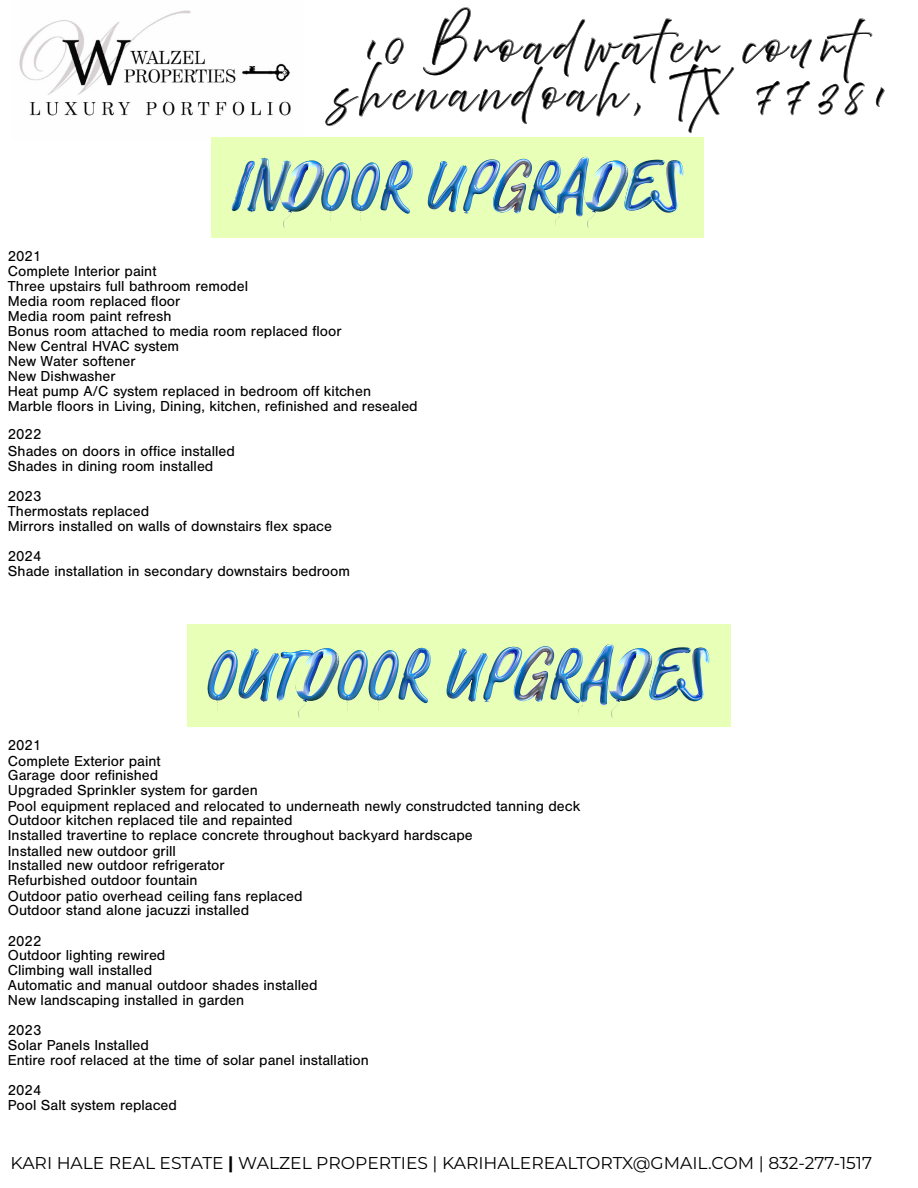
<style>
.page{position:relative;width:918px;height:1188px;background:#fff}
.page>*{position:absolute;margin:0;border:0;box-sizing:border-box;transform-origin:0 0}
.t1{font:39.6px/47.5px "Abovethe Beyond Script";letter-spacing:.16em;color:#000;text-align:right}
.t2{font:17.1px "Montserrat";color:#000}
.t3{font:15px/15px "Nimbus San";color:#000}
.s1{font-weight:700}
</style>
<div class="page">
<img style="left:19px;top:10px;width:272px;height:130px">
<div style="left:212px;top:137px;width:492px;height:100px;background:#e8ffb8"></div>
<img style="left:211px;top:144px;width:1px;height:85px">
<img style="left:231px;top:160px;width:28px;height:53px">
<img style="left:259px;top:157px;width:35px;height:71px">
<img style="left:294px;top:160px;width:30px;height:52px">
<img style="left:324px;top:162px;width:30px;height:58px">
<img style="left:354px;top:160px;width:50px;height:60px">
<img style="left:404px;top:160px;width:34px;height:54px">
<img style="left:438px;top:161px;width:32px;height:53px">
<img style="left:470px;top:159px;width:32px;height:54px">
<img style="left:502px;top:158px;width:29px;height:56px">
<img style="left:531px;top:160px;width:32px;height:66px">
<img style="left:563px;top:156px;width:38px;height:72px">
<img style="left:601px;top:160px;width:22px;height:52px">
<img style="left:623px;top:159px;width:61px;height:54px">
<div style="left:187px;top:624px;width:544px;height:103px;background:#e8ffb8"></div>
<img style="left:207px;top:663px;width:8px;height:37px">
<img style="left:215px;top:650px;width:34px;height:60px">
<img style="left:249px;top:648px;width:25px;height:54px">
<img style="left:274px;top:649px;width:34px;height:69px">
<img style="left:308px;top:648px;width:31px;height:53px">
<img style="left:339px;top:650px;width:32px;height:60px">
<img style="left:371px;top:647px;width:51px;height:63px">
<img style="left:422px;top:647px;width:35px;height:57px">
<img style="left:457px;top:648px;width:33px;height:54px">
<img style="left:490px;top:646px;width:34px;height:56px">
<img style="left:524px;top:646px;width:29px;height:56px">
<img style="left:553px;top:647px;width:33px;height:67px">
<img style="left:586px;top:644px;width:39px;height:74px">
<img style="left:625px;top:648px;width:24px;height:53px">
<img style="left:649px;top:647px;width:61px;height:55px">
<svg style="left:325px;top:7px;width:560px;height:126px"></svg>
<h1 class="t1" style="left:335px;top:21px;width:558px">10 Broadwater court shenandoah, TX 77381</h1>
<p class="t3" style="left:8px;top:249px;width:411px">2021<br>Complete Interior paint<br>Three upstairs full bathroom remodel<br>Media room replaced floor<br>Media room paint refresh<br>Bonus room attached to media room replaced floor<br>New Central HVAC system<br>New Water softener<br>New Dishwasher<br>Heat pump A/C system replaced in bedroom off kitchen<br>Marble floors in Living, Dining, kitchen, refinished and resealed</p>
<p class="t3" style="left:8px;top:425px;width:229px;line-height:17.4px">2022<br>Shades on doors in office installed</p>
<p class="t3" style="left:8px;top:452px;width:207px;line-height:29.8px">Shades in dining room installed<br>2023</p>
<p class="t3" style="left:8px;top:504px;width:326px">Thermostats replaced<br>Mirrors installed on walls of downstairs flex space</p>
<p class="t3" style="left:8px;top:549px;width:344px">2024<br>Shade installation in secondary downstairs bedroom</p>
<p class="t3" style="left:8px;top:738px;width:574px">2021<br>Complete Exterior paint<br>Garage door refinished<br>Upgraded Sprinkler system for garden<br>Pool equipment replaced and relocated to underneath newly construdcted tanning deck Outdoor kitchen replaced tile and repainted<br>Installed travertine to replace concrete throughout backyard hardscape<br>Installed new outdoor grill<br>Installed new outdoor refrigerator<br>Refurbished outdoor fountain<br>Outdoor patio overhead ceiling fans replaced<br>Outdoor stand alone jacuzzi installed</p>
<p class="t3" style="left:8px;top:933px;width:311px">2022<br>Outdoor lighting rewired<br>Climbing wall installed<br>Automatic and manual outdoor shades installed<br>New landscaping installed in garden</p>
<p class="t3" style="left:8px;top:1023px;width:362px">2023<br>Solar Panels Installed<br>Entire roof relaced at the time of solar panel installation</p>
<p class="t3" style="left:8px;top:1083px;width:171px">2024<br>Pool Salt system replaced</p>
<p class="t2" style="left:11px;top:1151px;width:863px">KARI HALE REAL ESTATE <span class="s1">|</span> WALZEL PROPERTIES | KARIHALEREALTORTX@GMAIL.COM | 832-277-1517</p>
</div>
